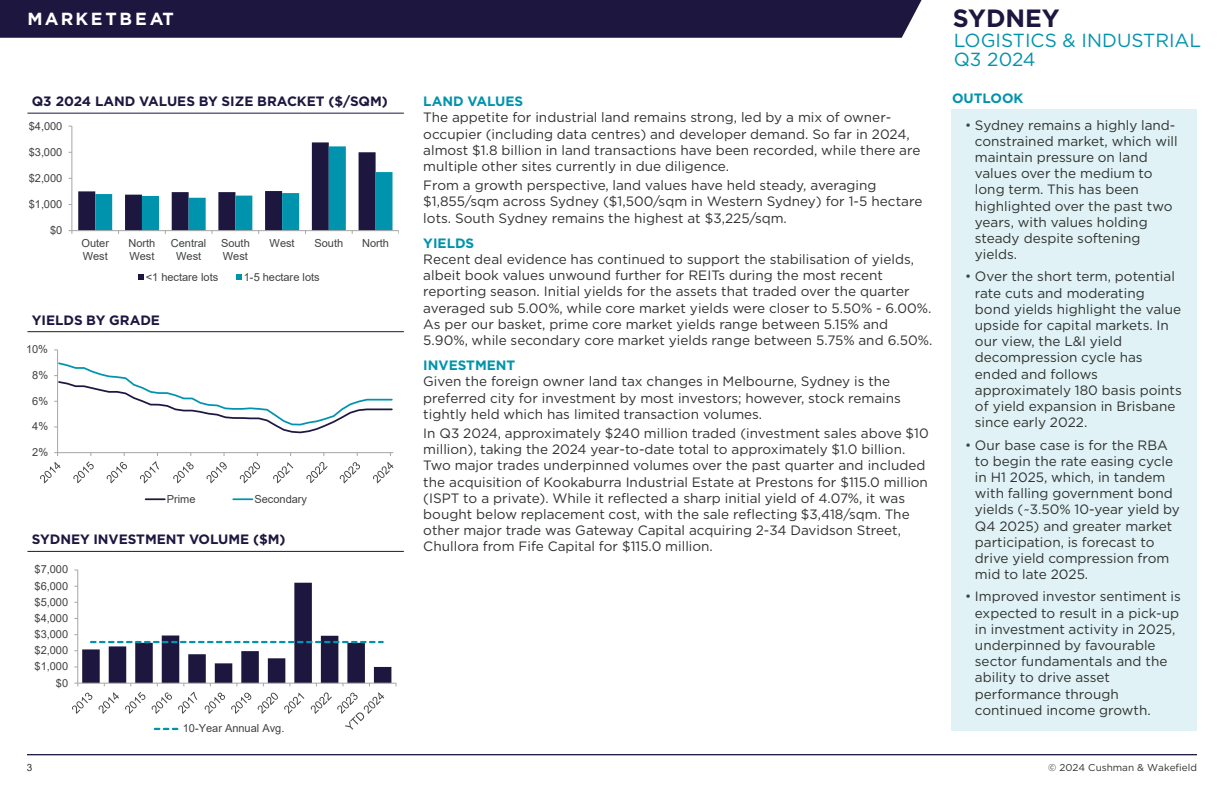
<style>
.page{position:relative;width:1224px;height:792px;background:#fff}
.page>*{position:absolute;margin:0;border:0;box-sizing:border-box;transform-origin:0 0}
.t1{font:700 25px "Gotham";color:#1d1740}
.t2{font:19px "Gotham";color:#0093ad}
.t3{font:700 17.5px "Gotham";letter-spacing:.145em;color:#fff}
.t4{font:13.6px/16.2px "Gotham";color:#2f3131}
.t5{font:700 13.6px "Gotham";color:#1d1740}
.t6{font:700 13.6px "Gotham";color:#0093ad}
.t7{font:11px/12.7px "Arial";color:#3f4142}
.t8{font:10px "Gotham";color:#2f3131}
.t9{font:10px "Arial";color:#2f3131}
.s1{font-family:"Arial";color:#3f4142}
</style>
<div class="page">
<div style="left:0;top:0;width:922px;height:38px;background:#1d1740"></div>
<hr style="left:27px;top:113px;width:377px;height:1px;background:#1d1740">
<hr style="left:27px;top:331px;width:377px;height:1px;background:#1d1740">
<hr style="left:27px;top:551px;width:377px;height:1px;background:#1d1740">
<hr style="left:27px;top:754px;width:1170px;height:1px;background:#1d1740">
<div style="left:951px;top:109px;width:246px;height:622px;background:#e0f2f5"></div>
<hr style="left:57px;top:350px;width:1px;height:103px;background:#a6a6a6">
<hr style="left:58px;top:452px;width:335px;height:1px;background:#a6a6a6">
<svg style="left:54px;top:362px;width:339px;height:72px"></svg>
<svg style="left:40px;top:462px;width:21px;height:21px"></svg>
<svg style="left:73px;top:453px;width:21px;height:30px"></svg>
<svg style="left:107px;top:462px;width:20px;height:21px"></svg>
<svg style="left:140px;top:453px;width:19px;height:30px"></svg>
<svg style="left:173px;top:462px;width:21px;height:21px"></svg>
<svg style="left:207px;top:462px;width:20px;height:21px"></svg>
<svg style="left:240px;top:462px;width:20px;height:21px"></svg>
<svg style="left:273px;top:462px;width:20px;height:21px"></svg>
<svg style="left:306px;top:462px;width:22px;height:21px"></svg>
<svg style="left:340px;top:462px;width:20px;height:21px"></svg>
<svg style="left:373px;top:462px;width:20px;height:21px"></svg>
<svg style="left:146px;top:498px;width:19px;height:2px"></svg>
<svg style="left:233px;top:498px;width:19px;height:2px"></svg>
<hr style="left:72px;top:126px;width:1px;height:105px;background:#a6a6a6">
<hr style="left:72px;top:230px;width:327px;height:1px;background:#a6a6a6">
<svg style="left:69px;top:142px;width:324px;height:92px"></svg>
<svg style="left:138px;top:274px;width:5px;height:6px"></svg>
<svg style="left:236px;top:274px;width:5px;height:6px"></svg>
<hr style="left:77px;top:570px;width:1px;height:113px;background:#a6a6a6">
<svg style="left:74px;top:583px;width:323px;height:103px"></svg>
<svg style="left:72px;top:693px;width:20px;height:21px"></svg>
<svg style="left:99px;top:692px;width:20px;height:22px"></svg>
<svg style="left:125px;top:692px;width:20px;height:22px"></svg>
<svg style="left:152px;top:692px;width:20px;height:22px"></svg>
<svg style="left:178px;top:692px;width:19px;height:22px"></svg>
<svg style="left:205px;top:693px;width:20px;height:21px"></svg>
<svg style="left:231px;top:693px;width:20px;height:21px"></svg>
<svg style="left:258px;top:693px;width:20px;height:21px"></svg>
<svg style="left:284px;top:693px;width:20px;height:21px"></svg>
<svg style="left:311px;top:692px;width:73px;height:38px"></svg>
<svg style="left:155px;top:728px;width:24px;height:2px"></svg>
<p class="t3" style="left:28px;top:7px;width:148px">MARKETBEAT</p>
<h2 class="t1" style="left:953px;top:1px;width:108px">SYDNEY</h2>
<p class="t2" style="left:954px;top:28px;width:249px">LOGISTICS &amp; INDUSTRIAL</p>
<p class="t2" style="left:954px;top:48px;width:83px">Q3 2024</p>
<p class="t5" style="left:32px;top:92px;width:358px">Q3 2024 LAND VALUES BY SIZE BRACKET ($/SQM)</p>
<p class="t6" style="left:952px;top:89px;width:73px">OUTLOOK</p>
<p class="t6" style="left:423px;top:92px;width:101px">LAND VALUES</p>
<p class="t4" style="left:423px;top:109px;width:499px">The appetite for industrial land remains strong, led by a mix of owner&shy;occupier (including data centres) and developer demand. So far in 2024, almost $1.8 billion in land transactions have been recorded, while there are multiple other sites currently in due diligence.</p>
<p class="t4" style="left:423px;top:177px;width:501px">From a growth perspective, land values have held steady, averaging $1,855/sqm across Sydney ($1,500/sqm in Western Sydney) for 1-5 hectare lots. South Sydney remains the highest at $3,225/sqm.</p>
<p class="t6" style="left:423px;top:234px;width:52px">YIELDS</p>
<p class="t4" style="left:423px;top:251px;width:511px">Recent deal evidence has continued to support the stabilisation of yields, albeit book values unwound further for REITs during the most recent reporting season. Initial yields for the assets that traded over the quarter averaged sub 5.00%, while core market yields were closer to 5.50% - 6.00%.<br>As per our basket, prime core market yields range between 5.15% and 5.90%, while secondary core market yields range between 5.75% and 6.50%.</p>
<p class="t6" style="left:423px;top:356px;width:93px">INVESTMENT</p>
<p class="t4" style="left:423px;top:373px;width:479px">Given the foreign owner land tax changes in Melbourne, Sydney is the preferred city for investment by most investors; however, stock remains tightly held which has limited transaction volumes.</p>
<p class="t4" style="left:423px;top:425px;width:507px">In Q3 2024, approximately $240 million traded (investment sales above $10 million), taking the 2024 year-to-date total to approximately $1.0 billion.<br>Two major trades underpinned volumes over the past quarter and included the acquisition of Kookaburra Industrial Estate at Prestons for $115.0 million (ISPT to a private). While it reflected a sharp initial yield of 4.07%, it was bought below replacement cost, with the sale reflecting $3,418/sqm. The other major trade was Gateway Capital acquiring 2-34 Davidson Street, Chullora from Fife Capital for $115.0 million.</p>
<p class="t4" style="left:975px;top:116px;width:204px;text-indent:-9px"><span class="s1">•</span> Sydney remains a highly land&shy;constrained market, which will maintain pressure on land values over the medium to long term. This has been highlighted over the past two years, with values holding steady despite softening yields.</p>
<p class="t4" style="left:975px;top:268px;width:208px;text-indent:-9px"><span class="s1">•</span> Over the short term, potential rate cuts and moderating bond yields highlight the value upside for capital markets. In our view, the L&amp;I yield decompression cycle has ended and follows approximately 180 basis points of yield expansion in Brisbane since early 2022.</p>
<p class="t4" style="left:975px;top:436px;width:207px;text-indent:-9px"><span class="s1">•</span> Our base case is for the RBA to begin the rate easing cycle in H1 2025, which, in tandem with falling government bond yields (~3.50% 10-year yield by<br>Q4 2025) and greater market participation, is forecast to drive yield compression from mid to late 2025.</p>
<p class="t4" style="left:975px;top:588px;width:207px;text-indent:-9px"><span class="s1">•</span> Improved investor sentiment is expected to result in a pick-up in investment activity in 2025, underpinned by favourable sector fundamentals and the ability to drive asset performance through continued income growth.</p>
<p class="t7" style="left:29px;top:119px;width:35px">$4,000</p>
<p class="t7" style="left:29px;top:145px;width:35px">$3,000</p>
<p class="t7" style="left:29px;top:172px;width:35px">$2,000</p>
<p class="t7" style="left:29px;top:198px;width:35px">$1,000</p>
<p class="t7" style="left:50px;top:224px;width:14px">$0</p>
<p class="t7" style="left:81px;top:237px;width:29px">Outer<br>West</p>
<p class="t7" style="left:129px;top:237px;width:28px">North<br>West</p>
<p class="t7" style="left:171px;top:237px;width:37px;text-align:center">Central<br>West</p>
<p class="t7" style="left:221px;top:237px;width:30px">South<br>West</p>
<p class="t7" style="left:270px;top:237px;width:27px">West</p>
<p class="t7" style="left:314px;top:237px;width:30px">South</p>
<p class="t7" style="left:362px;top:237px;width:28px">North</p>
<p class="t7" style="left:146px;top:270px;width:74px">&lt;1 hectare lots</p>
<p class="t7" style="left:244px;top:270px;width:77px">1-5 hectare lots</p>
<p class="t5" style="left:32px;top:311px;width:130px">YIELDS BY GRADE</p>
<p class="t7" style="left:26px;top:343px;width:24px">10%</p>
<p class="t7" style="left:32px;top:369px;width:17px">8%</p>
<p class="t7" style="left:32px;top:394px;width:17px">6%</p>
<p class="t7" style="left:32px;top:420px;width:17px">4%</p>
<p class="t7" style="left:32px;top:446px;width:17px">2%</p>
<p class="t7" style="left:167px;top:492px;width:30px">Prime</p>
<p class="t7" style="left:254px;top:492px;width:54px">Secondary</p>
<p class="t5" style="left:32px;top:531px;width:255px">SYDNEY INVESTMENT VOLUME ($M)</p>
<p class="t7" style="left:35px;top:563px;width:35px">$7,000</p>
<p class="t7" style="left:35px;top:579px;width:35px">$6,000</p>
<p class="t7" style="left:35px;top:596px;width:35px">$5,000</p>
<p class="t7" style="left:35px;top:612px;width:35px">$4,000</p>
<p class="t7" style="left:35px;top:628px;width:35px">$3,000</p>
<p class="t7" style="left:35px;top:644px;width:35px">$2,000</p>
<p class="t7" style="left:35px;top:660px;width:35px">$1,000</p>
<p class="t7" style="left:56px;top:676px;width:14px">$0</p>
<p class="t7" style="left:183px;top:722px;width:103px">10-Year Annual Avg.</p>
<p class="t9" style="left:27px;top:761px;width:7px">3</p>
<p class="t8" style="left:1048px;top:761px;width:150px">© 2024 Cushman &amp; Wakefield</p>
</div>
